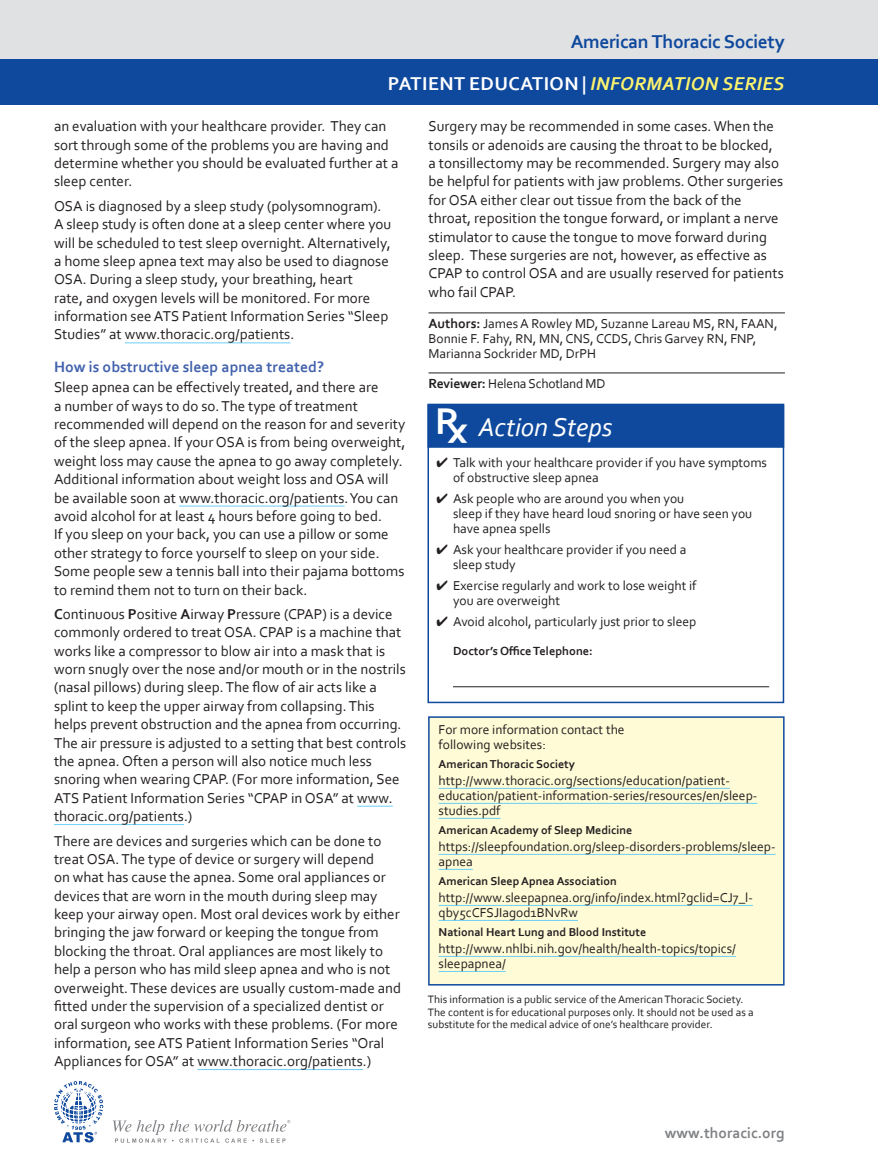
<style>
.page{position:relative;width:878px;height:1175px;background:#fff}
.page>*{position:absolute;margin:0;border:0;box-sizing:border-box;transform-origin:0 0}
.RX_Headline{font:italic 27px "Corbel";color:#fff}
.t1{font:700 19.5px "Corbel";letter-spacing:.02em;color:#fff}
.t2{font:700 19.5px "Corbel";letter-spacing:-.02em;color:#0f499d}
.Body_Headline{font:700 15.75px "Corbel";color:#4262ac}
.t3{font:700 15.45px "Corbel";color:#808285}
.Body{font:15px/18.3px "Corbel";color:#231f20}
.Resources_Listing{font:13.5px/15px "Corbel";color:#231f20}
.Authors{font:13.5px/15px "Corbel";color:#231f20}
.Rx_Telephone{font:700 12.3px "Corbel";color:#231f20}
.Resources_Headline{font:700 12px "Corbel";color:#231f20}
.Endnote{font:11.25px/12.8px "Corbel";color:#231f20}
.s1{font-style:italic;color:#fff46d}
.s2{font-weight:700}
.s3{font-weight:700;font-size:13.8px}
.s4{font-family:"Rx";font-style:normal;font-size:34.5px}
</style>
<div class="page">
<div style="left:0;top:0;width:878px;height:60px;background:#e0e1e3"></div>
<div style="left:0;top:59px;width:878px;height:46px;background:#0f499d"></div>
<hr style="left:125px;top:342px;width:165px;height:1px;background:#6bcff6">
<hr style="left:179px;top:506px;width:165px;height:1px;background:#6bcff6">
<hr style="left:357px;top:806px;width:36px;height:1px;background:#6bcff6">
<hr style="left:54px;top:824px;width:130px;height:1px;background:#6bcff6">
<hr style="left:197px;top:1069px;width:166px;height:1px;background:#6bcff6">
<hr style="left:428px;top:313px;width:356px;height:1px;background:#231f20">
<hr style="left:428px;top:373px;width:356px;height:1px;background:#231f20">
<div style="left:429px;top:717px;width:354px;height:267px;background:#fffbd6"></div>
<hr style="left:438px;top:788px;width:291px;height:1px;background:#6bcff6">
<hr style="left:438px;top:803px;width:319px;height:1px;background:#6bcff6">
<hr style="left:438px;top:818px;width:62px;height:1px;background:#6bcff6">
<hr style="left:438px;top:854px;width:337px;height:1px;background:#6bcff6">
<hr style="left:438px;top:869px;width:35px;height:1px;background:#6bcff6">
<hr style="left:438px;top:905px;width:314px;height:1px;background:#6bcff6">
<hr style="left:438px;top:920px;width:140px;height:1px;background:#6bcff6">
<hr style="left:438px;top:956px;width:298px;height:1px;background:#6bcff6">
<hr style="left:438px;top:971px;width:68px;height:1px;background:#6bcff6">
<div style="left:428px;top:716px;width:356px;height:269px;border:2px solid #0f499d"></div>
<div style="left:427px;top:404px;width:357px;height:44px;background:#0f499d"></div>
<hr style="left:453px;top:686px;width:316px;height:1px;background:#231f20">
<div style="left:427px;top:404px;width:357px;height:299px;border:2px solid #0f499d"></div>
<svg style="left:113px;top:1120px;width:177px;height:22px"></svg>
<svg style="left:54px;top:1081px;width:49px;height:61px"></svg>
<p class="t2" style="left:570px;top:29px;width:216px">American Thoracic Society</p>
<p class="t1" style="left:388px;top:71px;width:398px">PATIENT EDUCATION | <span class="s1">INFORMATION SERIES</span></p>
<p class="Body" style="left:54px;top:117px;width:346px">an evaluation with your healthcare provider. They can sort through some of the problems you are having and determine whether you should be evaluated further at a sleep center.</p>
<p class="Body" style="left:54px;top:196px;width:339px">OSA is diagnosed by a sleep study (polysomnogram).<br>A sleep study is often done at a sleep center where you will be scheduled to test sleep overnight. Alternatively, a home sleep apnea text may also be used to diagnose OSA. During a sleep study, your breathing, heart<br>rate, and oxygen levels will be monitored. For more information see ATS Patient Information Series “Sleep Studies” at www.thoracic.org/patients.</p>
<p class="Body_Headline" style="left:54px;top:357px;width:271px">How is obstructive sleep apnea treated?</p>
<p class="Body" style="left:54px;top:378px;width:353px">Sleep apnea can be effectively treated, and there are<br>a number of ways to do so. The type of treatment recommended will depend on the reason for and severity of the sleep apnea. If your OSA is from being overweight, weight loss may cause the apnea to go away completely.<br>Additional information about weight loss and OSA will be available soon at www.thoracic.org/patients. You can avoid alcohol for at least 4 hours before going to bed.<br>If you sleep on your back, you can use a pillow or some other strategy to force yourself to sleep on your side.<br>Some people sew a tennis ball into their pajama bottoms to remind them not to turn on their back.</p>
<p class="Body" style="left:54px;top:604px;width:354px"><span class="s2">C</span>ontinuous <span class="s2">P</span>ositive <span class="s2">A</span>irway <span class="s2">P</span>ressure (CPAP) is a device commonly ordered to treat OSA. CPAP is a machine that works like a compressor to blow air into a mask that is worn snugly over the nose and/or mouth or in the nostrils (nasal pillows) during sleep. The flow of air acts like a splint to keep the upper airway from collapsing. This helps prevent obstruction and the apnea from occurring.<br>The air pressure is adjusted to a setting that best controls the apnea. Often a person will also notice much less snoring when wearing CPAP. (For more information, See ATS Patient Information Series “CPAP in OSA” at www. thoracic.org/patients.)</p>
<p class="Body" style="left:54px;top:831px;width:348px">There are devices and surgeries which can be done to treat OSA. The type of device or surgery will depend<br>on what has cause the apnea. Some oral appliances or devices that are worn in the mouth during sleep may keep your airway open. Most oral devices work by either bringing the jaw forward or keeping the tongue from blocking the throat. Oral appliances are most likely to help a person who has mild sleep apnea and who is not overweight. These devices are usually custom-made and fitted under the supervision of a specialized dentist or oral surgeon who works with these problems. (For more information, see ATS Patient Information Series “Oral Appliances for OSA” at www.thoracic.org/patients.)</p>
<p class="Body" style="left:428px;top:117px;width:357px">Surgery may be recommended in some cases. When the tonsils or adenoids are causing the throat to be blocked, a tonsillectomy may be recommended. Surgery may also be helpful for patients with jaw problems. Other surgeries for OSA either clear out tissue from the back of the throat, reposition the tongue forward, or implant a nerve stimulator to cause the tongue to move forward during sleep. These surgeries are not, however, as effective as CPAP to control OSA and are usually reserved for patients who fail CPAP.</p>
<p class="Authors" style="left:428px;top:316px;width:350px"><span class="s3">Authors:</span> James A Rowley MD, Suzanne Lareau MS, RN, FAAN,<br>Bonnie F. Fahy, RN, MN, CNS, CCDS, Chris Garvey RN, FNP,<br>Marianna Sockrider MD, DrPH</p>
<p class="Authors" style="left:428px;top:376px;width:178px"><span class="s3">Reviewer:</span> Helena Schotland MD</p>
<p class="RX_Headline" style="left:438px;top:410px;width:176px"><span class="s4">R</span> Action Steps</p>
<p class="Resources_Listing" style="left:453px;top:455px;width:315px;text-indent:-16px">✔ Talk with your healthcare provider if you have symptoms of obstructive sleep apnea</p>
<p class="Resources_Listing" style="left:453px;top:491px;width:301px;text-indent:-16px">✔ Ask people who are around you when you<br>sleep if they have heard loud snoring or have seen you have apnea spells</p>
<p class="Resources_Listing" style="left:453px;top:542px;width:235px;text-indent:-16px">✔ Ask your healthcare provider if you need a sleep study</p>
<p class="Resources_Listing" style="left:453px;top:578px;width:245px;text-indent:-16px">✔ Exercise regularly and work to lose weight if you are overweight</p>
<p class="Resources_Listing" style="left:436px;top:614px;width:261px">✔ Avoid alcohol, particularly just prior to sleep</p>
<p class="Rx_Telephone" style="left:453px;top:643px;width:141px">Doctor’s Office Telephone:</p>
<p class="Resources_Listing" style="left:438px;top:721px;width:187px">For more information contact the following websites:</p>
<p class="Resources_Headline" style="left:438px;top:757px;width:138px">American Thoracic Society</p>
<p class="Resources_Listing" style="left:438px;top:772px;width:320px">http://www.thoracic.org/sections/education/patient&shy;education/patient-information-series/resources/en/sleep&shy;studies.pdf</p>
<p class="Resources_Headline" style="left:438px;top:823px;width:195px">American Academy of Sleep Medicine</p>
<p class="Resources_Listing" style="left:438px;top:838px;width:338px">https://sleepfoundation.org/sleep-disorders-problems/sleep&shy;apnea</p>
<p class="Resources_Headline" style="left:438px;top:874px;width:179px">American Sleep Apnea Association</p>
<p class="Resources_Listing" style="left:438px;top:889px;width:316px">http://www.sleepapnea.org/info/index.html?gclid=CJ7_l&shy;qby5cCFSJIagod1BNvRw</p>
<p class="Resources_Headline" style="left:438px;top:925px;width:209px">National Heart Lung and Blood Institute</p>
<p class="Resources_Listing" style="left:438px;top:940px;width:299px">http://www.nhlbi.nih.gov/health/health-topics/topics/ sleepapnea/</p>
<p class="Endnote" style="left:428px;top:992px;width:327px">This information is a public service of the American Thoracic Society.<br>The content is for educational purposes only. It should not be used as a substitute for the medical advice of one’s healthcare provider.</p>
<p class="t3" style="left:665px;top:1123px;width:121px">www.thoracic.org</p>
</div>
